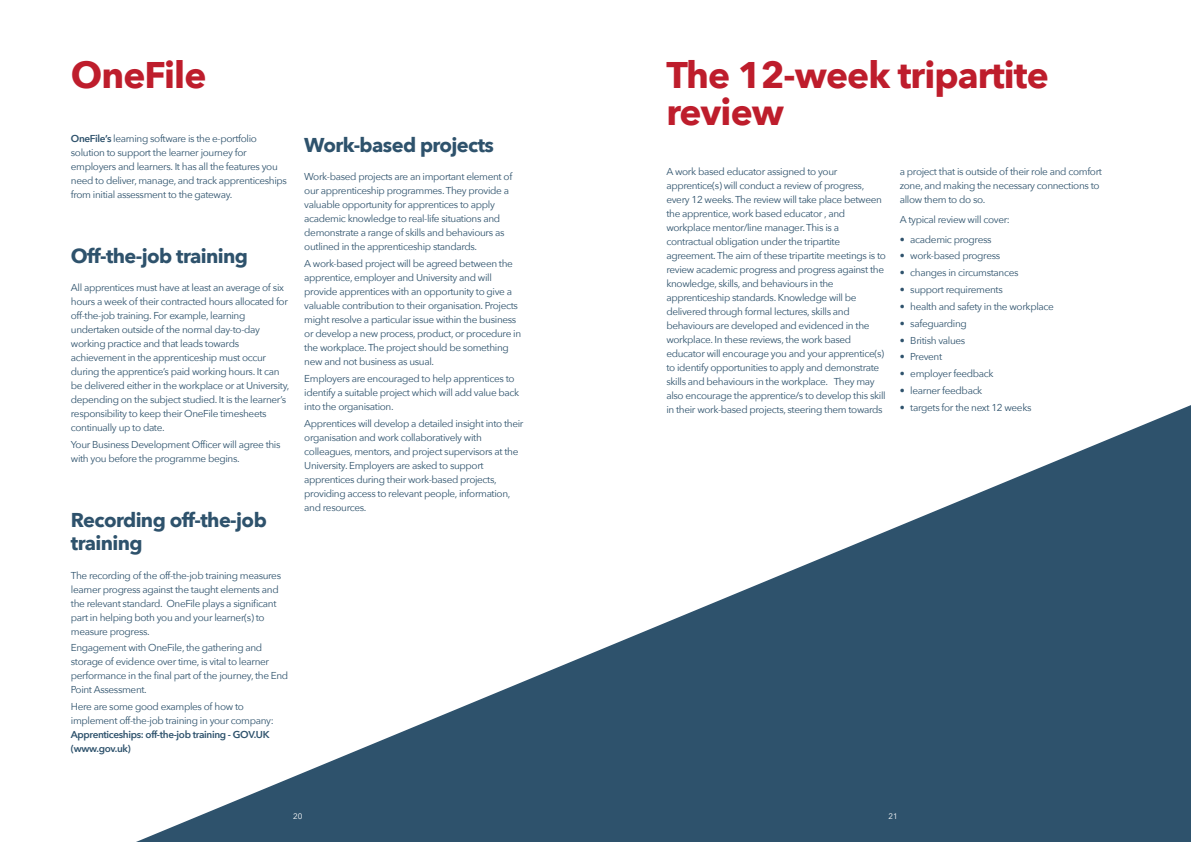
<style>
.page{position:relative;width:1191px;height:842px;background:#fff}
.page>*{position:absolute;margin:0;border:0;box-sizing:border-box;transform-origin:0 0}
.t1{font:700 37px/37px "Avenir Next";letter-spacing:-.025em;color:#be1d2c}
.t2{font:700 20px/23px "Avenir Next";letter-spacing:-.03em;color:#2e526c}
.t3{font:10px/14px "Avenir Next";letter-spacing:-.035em;color:#2e526c}
.t4{font:8px "Avenir Next";color:#fff}
.s1{font-weight:600}
</style>
<div class="page">
<svg style="left:136px;top:405px;width:1055px;height:437px"></svg>
<p class="t1" style="left:71px;top:58px;width:137px">OneFile</p>
<p class="t3" style="left:71px;top:132px;width:218px"><span class="s1">OneFile’s</span> learning software is the e-portfolio solution to support the learner journey for employers and learners. It has all the features you need to deliver, manage, and track apprenticeships from initial assessment to the gateway.</p>
<p class="t2" style="left:71px;top:245px;width:179px">Off-the-job training</p>
<p class="t3" style="left:71px;top:281px;width:220px">All apprentices must have at least an average of six hours a week of their contracted hours allocated for off-the-job training. For example, learning undertaken outside of the normal day-to-day working practice and that leads towards achievement in the apprenticeship must occur during the apprentice’s paid working hours. It can be delivered either in the workplace or at University, depending on the subject studied. It is the learner’s responsibility to keep their OneFile timesheets continually up to date.</p>
<p class="t3" style="left:71px;top:438px;width:211px">Your Business Development Officer will agree this with you before the programme begins.</p>
<p class="t2" style="left:71px;top:510px;width:197px">Recording off-the-job training</p>
<p class="t3" style="left:71px;top:568px;width:212px">The recording of the off-the-job training measures learner progress against the taught elements and the relevant standard. OneFile plays a significant part in helping both you and your learner(s) to measure progress.</p>
<p class="t3" style="left:71px;top:641px;width:219px">Engagement with OneFile, the gathering and storage of evidence over time, is vital to learner performance in the final part of the journey, the End Point Assessment.</p>
<p class="t3" style="left:71px;top:700px;width:204px">Here are some good examples of how to implement off-the-job training in your company:<br><span class="s1">Apprenticeships: off-the-job training - GOV.UK (www.gov.uk)</span></p>
<p class="t2" style="left:304px;top:134px;width:191px">Work-based projects</p>
<p class="t3" style="left:304px;top:170px;width:209px">Work-based projects are an important element of our apprenticeship programmes. They provide a valuable opportunity for apprentices to apply academic knowledge to real-life situations and demonstrate a range of skills and behaviours as outlined in the apprenticeship standards.</p>
<p class="t3" style="left:304px;top:257px;width:218px">A work-based project will be agreed between the apprentice, employer and University and will provide apprentices with an opportunity to give a valuable contribution to their organisation. Projects might resolve a particular issue within the business or develop a new process, product, or procedure in the workplace. The project should be something new and not business as usual.</p>
<p class="t3" style="left:304px;top:372px;width:216px">Employers are encouraged to help apprentices to identify a suitable project which will add value back into the organisation.</p>
<p class="t3" style="left:304px;top:417px;width:221px">Apprentices will develop a detailed insight into their organisation and work collaboratively with colleagues, mentors, and project supervisors at the University. Employers are asked to support apprentices during their work-based projects, providing access to relevant people, information, and resources.</p>
<p class="t1" style="left:666px;top:58px;width:384px">The 12-week tripartite review</p>
<p class="t3" style="left:666px;top:165px;width:221px">A work based educator assigned to your apprentice(s) will conduct a review of progress, every 12 weeks. The review will take place between the apprentice, work based educator , and workplace mentor/line manager. This is a contractual obligation under the tripartite agreement. The aim of these tripartite meetings is to review academic progress and progress against the knowledge, skills, and behaviours in the apprenticeship standards. Knowledge will be delivered through formal lectures, skills and behaviours are developed and evidenced in the workplace. In these reviews, the work based educator will encourage you and your apprentice(s) to identify opportunities to apply and demonstrate skills and behaviours in the workplace. They may also encourage the apprentice/s to develop this skill in their work-based projects, steering them towards</p>
<p class="t3" style="left:899px;top:165px;width:204px">a project that is outside of their role and comfort zone, and making the necessary connections to allow them to do so.</p>
<p class="t3" style="left:899px;top:213px;width:112px">A typical review will cover:</p>
<p class="t3" style="left:899px;top:232px;width:93px">• academic progress</p>
<p class="t3" style="left:899px;top:249px;width:102px">• work-based progress</p>
<p class="t3" style="left:899px;top:266px;width:120px">• changes in circumstances</p>
<p class="t3" style="left:899px;top:283px;width:104px">• support requirements</p>
<p class="t3" style="left:899px;top:300px;width:156px">• health and safety in the workplace</p>
<p class="t3" style="left:899px;top:317px;width:69px">• safeguarding</p>
<p class="t3" style="left:899px;top:333px;width:67px">• British values</p>
<p class="t3" style="left:899px;top:350px;width:44px">• Prevent</p>
<p class="t3" style="left:899px;top:367px;width:95px">• employer feedback</p>
<p class="t3" style="left:899px;top:384px;width:84px">• learner feedback</p>
<p class="t3" style="left:899px;top:401px;width:133px">• targets for the next 12 weeks</p>
<p class="t4" style="left:293px;top:811px;width:11px">20</p>
<p class="t4" style="left:888px;top:811px;width:11px">21</p>
</div>
